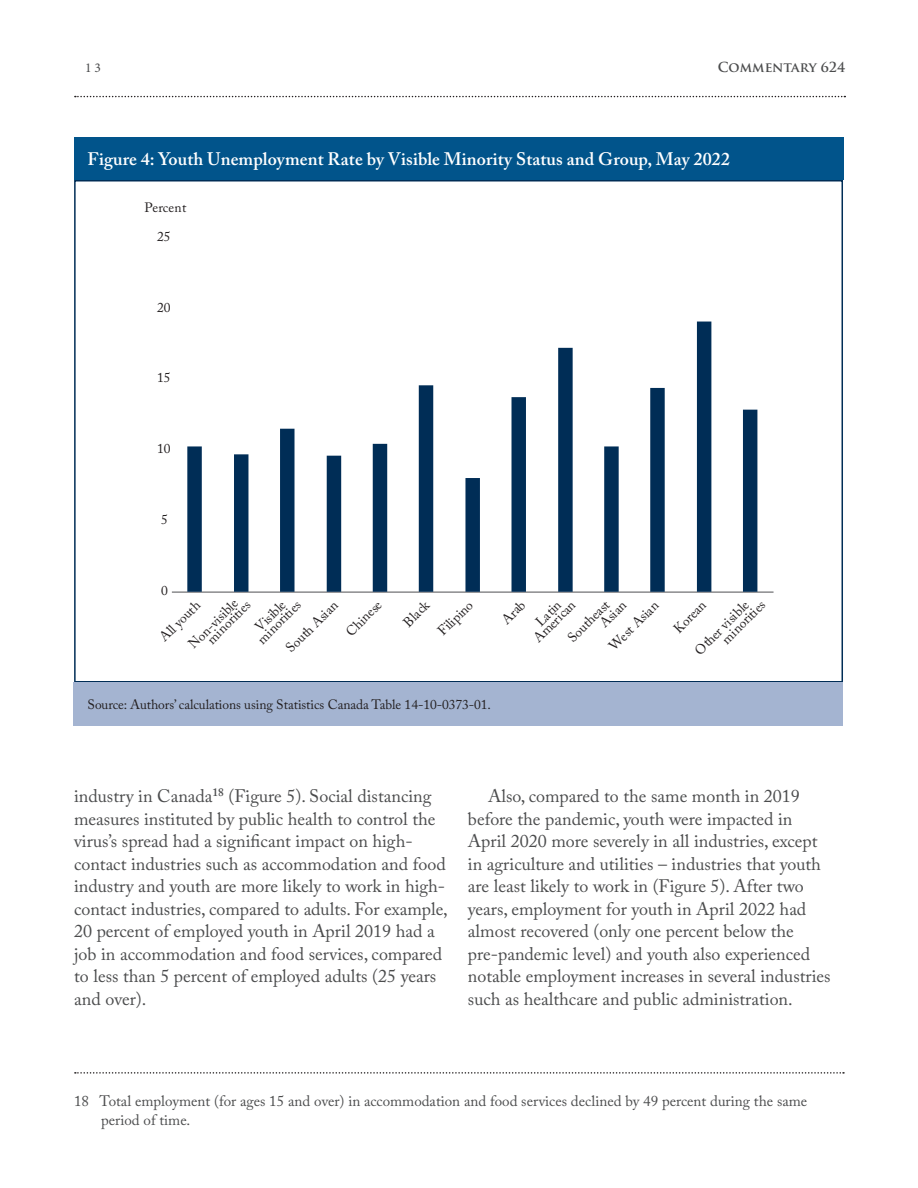
<style>
.page{position:relative;width:918px;height:1188px;background:#fff}
.page>*{position:absolute;margin:0;border:0;box-sizing:border-box;transform-origin:0 0}
.t1{font:18px/22.5px "Adobe Caslon Pro";color:#4b4c4d}
.t2{font:600 18px "Adobe Caslon Pro";letter-spacing:.005em;color:#fff}
.t3{font:15px/19.5px "Adobe Caslon Pro";color:#4b4c4d}
.t4{font:13.5px/25.5px "Adobe Caslon Pro";letter-spacing:-.005em;color:#231f20}
.t5{font:700 13.5px "Trajan Pro";color:#4b4c4d}
.t6{font:13.5px "Adobe Caslon Pro";letter-spacing:.015em;color:#231f20}
.t7{font:13.5px "Minion Pro";color:#4b4c4d}
</style>
<div class="page">
<svg style="left:75px;top:96px;width:770px;height:1px"></svg>
<svg style="left:75px;top:1072px;width:769px;height:2px"></svg>
<div style="left:74px;top:180px;width:769px;height:502px;background:#fff;border:2px solid #002d56"></div>
<div style="left:74px;top:138px;width:770px;height:42px;background:#01548b"></div>
<div style="left:74px;top:682px;width:769px;height:44px;background:#a4b4d1"></div>
<hr style="left:172px;top:592px;width:602px;height:1px;background:#6c6d70">
<svg style="left:187px;top:322px;width:570px;height:270px"></svg>
<p class="t7" style="left:85px;top:59px;width:17px">13</p>
<p class="t5" style="left:718px;top:59px;width:129px">COMMENTARY 624</p>
<p class="t2" style="left:87px;top:149px;width:644px">Figure 4: Youth Unemployment Rate by Visible Minority Status and Group, May 2022</p>
<p class="t6" style="left:144px;top:200px;width:43px">Percent</p>
<p class="t4" style="left:157px;top:224px;width:15px">25</p>
<p class="t4" style="left:157px;top:294px;width:15px">20</p>
<p class="t4" style="left:157px;top:365px;width:15px">15</p>
<p class="t4" style="left:157px;top:436px;width:15px">10</p>
<p class="t4" style="left:161px;top:506px;width:8px">5</p>
<p class="t4" style="left:161px;top:577px;width:8px">0</p>
<p class="t4" style="left:260px;top:622px;width:69px;line-height:26.1px;text-indent:-14px;rotate:-45deg">minorities<br>South Asian</p>
<p class="t4" style="left:339px;top:625px;width:46px;rotate:-45deg">Chinese</p>
<p class="t4" style="left:397px;top:615px;width:32px;rotate:-45deg">Black</p>
<p class="t4" style="left:431px;top:624px;width:45px;rotate:-45deg">Filipino</p>
<p class="t4" style="left:511px;top:597px;width:31px;text-indent:-23px;rotate:-45deg">Arab<br>Latin</p>
<p class="t4" style="left:164px;top:619px;width:65px;text-indent:-16px;rotate:-45deg">All youth<br>Non-visible</p>
<p class="t4" style="left:544px;top:614px;width:54px;line-height:24px;text-indent:-24px;rotate:-45deg">American<br>Southeast</p>
<p class="t4" style="left:587px;top:624px;width:66px;line-height:23px;text-indent:10px;rotate:-45deg">Asian<br>West Asian</p>
<p class="t4" style="left:667px;top:621px;width:41px;rotate:-45deg">Korean</p>
<p class="t4" style="left:231px;top:602px;width:39px;line-height:24.9px;text-indent:-43px;rotate:-45deg">minorities<br>Visible</p>
<p class="t4" style="left:712px;top:629px;width:57px;line-height:11.7px;text-indent:-27px;rotate:-45deg">Other visible minorities</p>
<p class="t4" style="left:87px;top:692px;width:405px">Source: Authors’ calculations using Statistics Canada Table 14-10-0373-01.</p>
<p class="t1" style="left:74px;top:785px;width:375px">industry in Canada<sup>18</sup> (Figure 5). Social distancing measures instituted by public health to control the virus’s spread had a significant impact on high&shy;contact industries such as accommodation and food industry and youth are more likely to work in high&shy;contact industries, compared to adults. For example, 20 percent of employed youth in April 2019 had a job in accommodation and food services, compared to less than 5 percent of employed adults (25 years and over).</p>
<p class="t1" style="left:468px;top:785px;width:364px;text-indent:20px">Also, compared to the same month in 2019 before the pandemic, youth were impacted in April 2020 more severely in all industries, except in agriculture and utilities – industries that youth are least likely to work in (Figure 5). After two years, employment for youth in April 2022 had almost recovered (only one percent below the pre-pandemic level) and youth also experienced notable employment increases in several industries such as healthcare and public administration.</p>
<p class="t3" style="left:101px;top:1091px;width:708px;text-indent:-27px">18 Total employment (for ages 15 and over) in accommodation and food services declined by 49 percent during the same period of time.</p>
</div>
